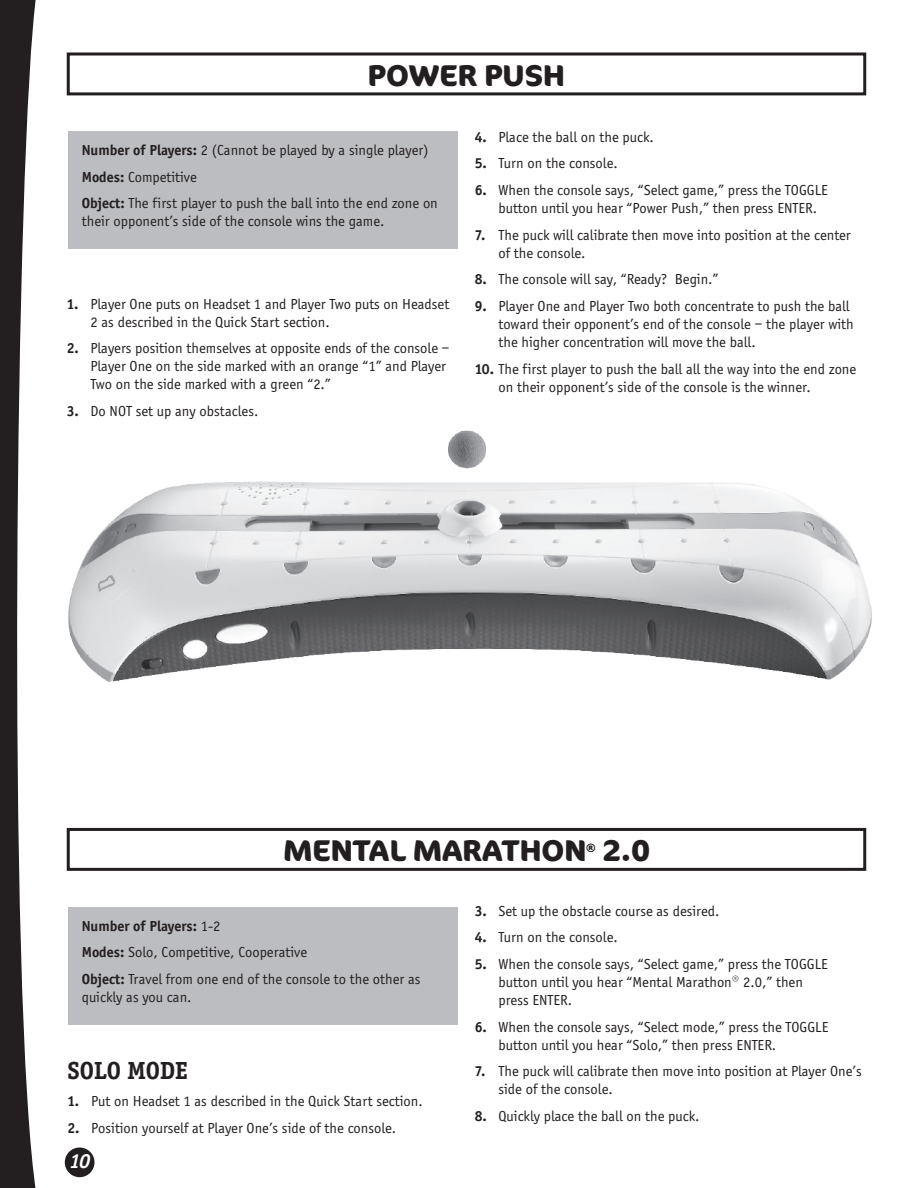
<style>
.page{position:relative;width:918px;height:1188px;background:#fff}
.page>*{position:absolute;margin:0;border:0;box-sizing:border-box;transform-origin:0 0}
.t1{font:700 30px "Cocon";color:#231f20}
.t2{font:700 25.5px "Officina Serif EFOP";color:#231f20}
.t3{font:italic 700 21px "Officina Sans EFOP";color:#fff}
.t4{font:15px/18px "Officina Sans EFOP";color:#231f20}
.t5{font:700 12px "Cocon";color:#231f20}
.s1{font-weight:700}
</style>
<div class="page">
<svg style="left:0;top:0;width:36px;height:1188px;fill:#231f20"></svg>
<div style="left:65px;top:1148px;width:29px;height:29px;background:#231f20;border-radius:50%"></div>
<div style="left:67px;top:52px;width:799px;height:43px;border:3px solid #231f20"></div>
<div style="left:67px;top:828px;width:799px;height:43px;border:3px solid #231f20"></div>
<div style="left:68px;top:131px;width:390px;height:118px;background:#bcbdc0"></div>
<div style="left:68px;top:907px;width:390px;height:117px;background:#bcbdc0"></div>
<img style="left:68px;top:481px;width:804px;height:201px">
<img style="left:448px;top:430px;width:38px;height:39px">
<h1 class="t1" style="left:368px;top:54px;width:199px">POWER PUSH</h1>
<p class="t4" style="left:82px;top:137px;width:358px;line-height:26.7px"><span class="s1">Number of Players:</span> 2 (Cannot be played by a single player)<br><span class="s1">Modes:</span> Competitive<br><span class="s1">Object:</span> The first player to push the ball into the end zone on</p>
<p class="t4" style="left:82px;top:213px;width:304px">their opponent’s side of the console wins the game.</p>
<p class="t4" style="left:91px;top:295px;width:360px;text-indent:-24px"><span class="s1">1.</span> Player One puts on Headset 1 and Player Two puts on Headset<br>2 as described in the Quick Start section.</p>
<p class="t4" style="left:91px;top:339px;width:360px;text-indent:-24px"><span class="s1">2.</span> Players position themselves at opposite ends of the console –<br>Player One on the side marked with an orange “1” and Player<br>Two on the side marked with a green “2.”</p>
<p class="t4" style="left:67px;top:402px;width:193px"><span class="s1">3.</span> Do NOT set up any obstacles.</p>
<p class="t4" style="left:475px;top:128px;width:181px"><span class="s1">4.</span> Place the ball on the puck.</p>
<p class="t4" style="left:475px;top:155px;width:145px"><span class="s1">5.</span> Turn on the console.</p>
<p class="t4" style="left:499px;top:181px;width:331px;text-indent:-24px"><span class="s1">6.</span> When the console says, “Select game,” press the TOGGLE button until you hear “Power Push,” then press ENTER.</p>
<p class="t4" style="left:499px;top:226px;width:354px;text-indent:-24px"><span class="s1">7.</span> The puck will calibrate then move into position at the center of the console.</p>
<p class="t4" style="left:475px;top:270px;width:245px"><span class="s1">8.</span> The console will say, “Ready? Begin.”</p>
<p class="t4" style="left:499px;top:297px;width:357px;text-indent:-24px"><span class="s1">9.</span> Player One and Player Two both concentrate to push the ball toward their opponent’s end of the console – the player with the higher concentration will move the ball.</p>
<p class="t4" style="left:499px;top:360px;width:359px;text-indent:-24px"><span class="s1">10.</span> The first player to push the ball all the way into the end zone on their opponent’s side of the console is the winner.</p>
<h1 class="t1" style="left:283px;top:829px;width:305px">MENTAL MARATHON</h1>
<p class="t5" style="left:586px;top:839px;width:11px">®</p>
<h1 class="t1" style="left:603px;top:829px;width:49px">2.0</h1>
<p class="t4" style="left:82px;top:912px;width:340px;line-height:26.7px"><span class="s1">Number of Players:</span> 1-2<br><span class="s1">Modes:</span> Solo, Competitive, Cooperative<br><span class="s1">Object:</span> Travel from one end of the console to the other as</p>
<p class="t4" style="left:82px;top:988px;width:111px">quickly as you can.</p>
<h2 class="t2" style="left:68px;top:1056px;width:122px">SOLO MODE</h2>
<p class="t4" style="left:68px;top:1092px;width:357px"><span class="s1">1.</span> Put on Headset 1 as described in the Quick Start section.</p>
<p class="t4" style="left:68px;top:1119px;width:330px"><span class="s1">2.</span> Position yourself at Player One’s side of the console.</p>
<h3 class="t3" style="left:69px;top:1149px;width:22px">10</h3>
<p class="t4" style="left:475px;top:902px;width:246px"><span class="s1">3.</span> Set up the obstacle course as desired.</p>
<p class="t4" style="left:475px;top:928px;width:145px"><span class="s1">4.</span> Turn on the console.</p>
<p class="t4" style="left:499px;top:955px;width:331px;text-indent:-24px"><span class="s1">5.</span> When the console says, “Select game,” press the TOGGLE button until you hear “Mental Marathon® 2.0,” then press ENTER.</p>
<p class="t4" style="left:499px;top:1018px;width:331px;text-indent:-24px"><span class="s1">6.</span> When the console says, “Select mode,” press the TOGGLE button until you hear “Solo,” then press ENTER.</p>
<p class="t4" style="left:499px;top:1062px;width:365px;text-indent:-24px"><span class="s1">7.</span> The puck will calibrate then move into position at Player One’s side of the console.</p>
<p class="t4" style="left:475px;top:1107px;width:226px"><span class="s1">8.</span> Quickly place the ball on the puck.</p>
</div>
